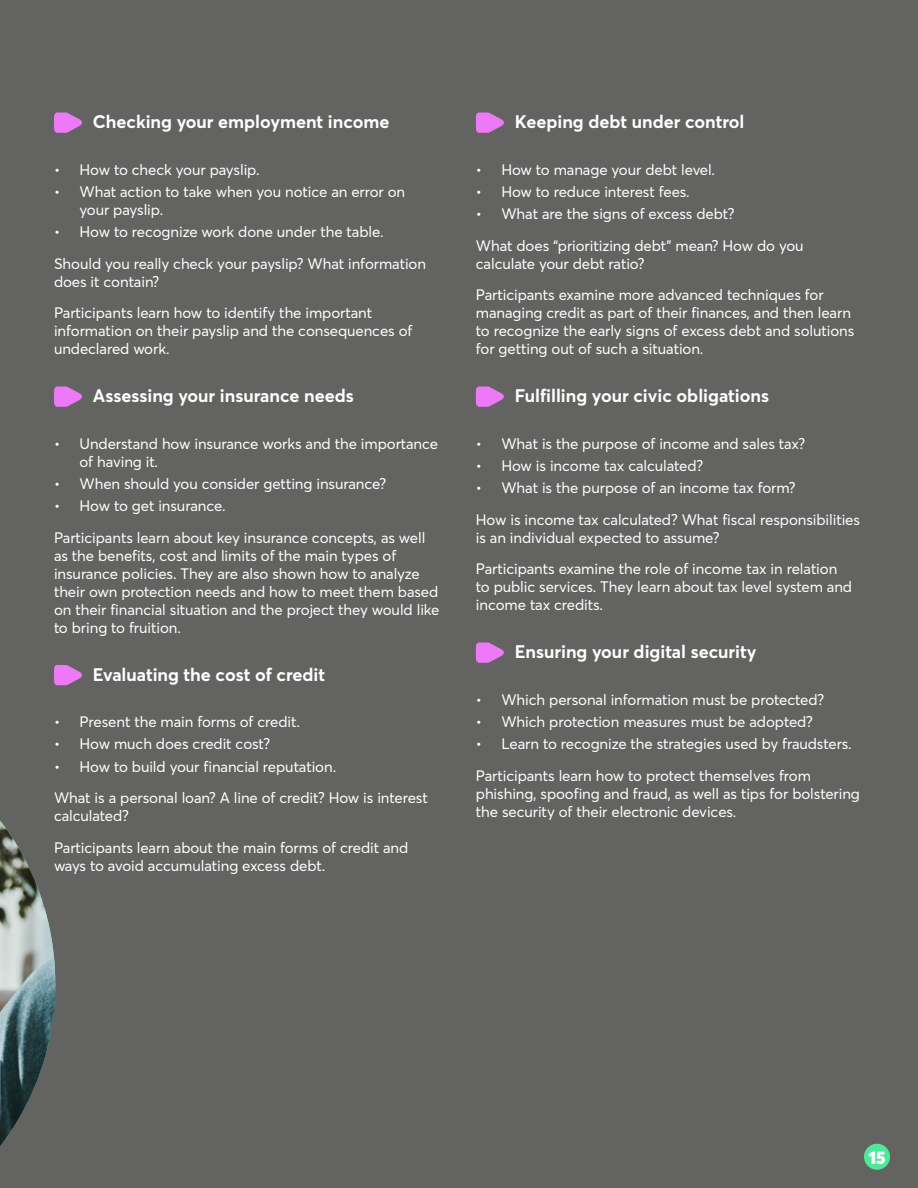
<style>
.page{position:relative;width:918px;height:1188px;background:#636362}
.page>*{position:absolute;margin:0;border:0;box-sizing:border-box;transform-origin:0 0}
.t1{font:700 18px "Desjardins Sans";color:#fff}
.t2{font:900 18px "Desjardins Sans";color:#fff}
.t3{font:15px/18px "Desjardins Sans";letter-spacing:-.005em;color:#fff}
</style>
<div class="page">
<img style="left:0;top:820px;width:55px;height:326px">
<div style="left:864px;top:1144px;width:26px;height:26px;background:#4ce998;border-radius:50%"></div>
<svg style="left:54px;top:113px;width:28px;height:20px"></svg>
<svg style="left:54px;top:386px;width:28px;height:21px"></svg>
<svg style="left:54px;top:665px;width:28px;height:20px"></svg>
<svg style="left:476px;top:113px;width:28px;height:20px"></svg>
<svg style="left:476px;top:386px;width:28px;height:21px"></svg>
<svg style="left:476px;top:642px;width:28px;height:21px"></svg>
<p class="t1" style="left:93px;top:111px;width:298px">Checking your employment income</p>
<p class="t3" style="left:54px;top:160px;width:207px">• How to check your payslip.</p>
<p class="t3" style="left:80px;top:183px;width:327px;text-indent:-26px">• What action to take when you notice an error on your payslip.</p>
<p class="t3" style="left:54px;top:216px;width:374px;line-height:31.5px">• How to recognize work done under the table.<br>Should you really check your payslip? What information</p>
<p class="t3" style="left:54px;top:266px;width:320px;line-height:31.5px">does it contain?<br>Participants learn how to identify the important</p>
<p class="t3" style="left:54px;top:322px;width:360px">information on their payslip and the consequences of undeclared work.</p>
<p class="t1" style="left:93px;top:385px;width:262px">Assessing your insurance needs</p>
<p class="t3" style="left:80px;top:434px;width:360px;text-indent:-26px">• Understand how insurance works and the importance of having it.</p>
<p class="t3" style="left:54px;top:475px;width:334px">• When should you consider getting insurance?</p>
<p class="t3" style="left:54px;top:490px;width:373px;line-height:31.5px">• How to get insurance.<br>Participants learn about key insurance concepts, as well</p>
<p class="t3" style="left:54px;top:546px;width:387px">as the benefits, cost and limits of the main types of insurance policies. They are also shown how to analyze their own protection needs and how to meet them based on their financial situation and the project they would like to bring to fruition.</p>
<p class="t1" style="left:93px;top:663px;width:234px">Evaluating the cost of credit</p>
<p class="t3" style="left:54px;top:713px;width:247px">• Present the main forms of credit.</p>
<p class="t3" style="left:54px;top:735px;width:218px">• How much does credit cost?</p>
<p class="t3" style="left:54px;top:751px;width:375px;line-height:31.5px">• How to build your financial reputation.<br>What is a personal loan? A line of credit? How is interest</p>
<p class="t3" style="left:54px;top:800px;width:356px;line-height:31.5px">calculated?<br>Participants learn about the main forms of credit and</p>
<p class="t3" style="left:54px;top:856px;width:273px">ways to avoid accumulating excess debt.</p>
<p class="t1" style="left:515px;top:111px;width:231px">Keeping debt under control</p>
<p class="t3" style="left:476px;top:160px;width:241px">• How to manage your debt level.</p>
<p class="t3" style="left:476px;top:183px;width:215px">• How to reduce interest fees.</p>
<p class="t3" style="left:476px;top:198px;width:329px;line-height:31.5px">• What are the signs of excess debt?<br>What does “prioritizing debt” mean? How do you</p>
<p class="t3" style="left:476px;top:248px;width:349px;line-height:31.5px">calculate your debt ratio?<br>Participants examine more advanced techniques for</p>
<p class="t3" style="left:476px;top:304px;width:380px">managing credit as part of their finances, and then learn to recognize the early signs of excess debt and solutions for getting out of such a situation.</p>
<p class="t1" style="left:515px;top:385px;width:256px">Fulfilling your civic obligations</p>
<p class="t3" style="left:476px;top:434px;width:331px">• What is the purpose of income and sales tax?</p>
<p class="t3" style="left:476px;top:457px;width:229px">• How is income tax calculated?</p>
<p class="t3" style="left:476px;top:472px;width:386px;line-height:31.5px">• What is the purpose of an income tax form?<br>How is income tax calculated? What fiscal responsibilities</p>
<p class="t3" style="left:476px;top:522px;width:363px;line-height:31.5px">is an individual expected to assume?<br>Participants examine the role of income tax in relation</p>
<p class="t3" style="left:476px;top:578px;width:378px">to public services. They learn about tax level system and income tax credits.</p>
<p class="t1" style="left:515px;top:641px;width:243px">Ensuring your digital security</p>
<p class="t3" style="left:476px;top:690px;width:350px">• Which personal information must be protected?</p>
<p class="t3" style="left:476px;top:713px;width:339px">• Which protection measures must be adopted?</p>
<p class="t3" style="left:476px;top:728px;width:377px;line-height:31.5px">• Learn to recognize the strategies used by fraudsters.<br>Participants learn how to protect themselves from</p>
<p class="t3" style="left:476px;top:784px;width:386px">phishing, spoofing and fraud, as well as tips for bolstering the security of their electronic devices.</p>
<p class="t2" style="left:868px;top:1146px;width:19px">15</p>
</div>
